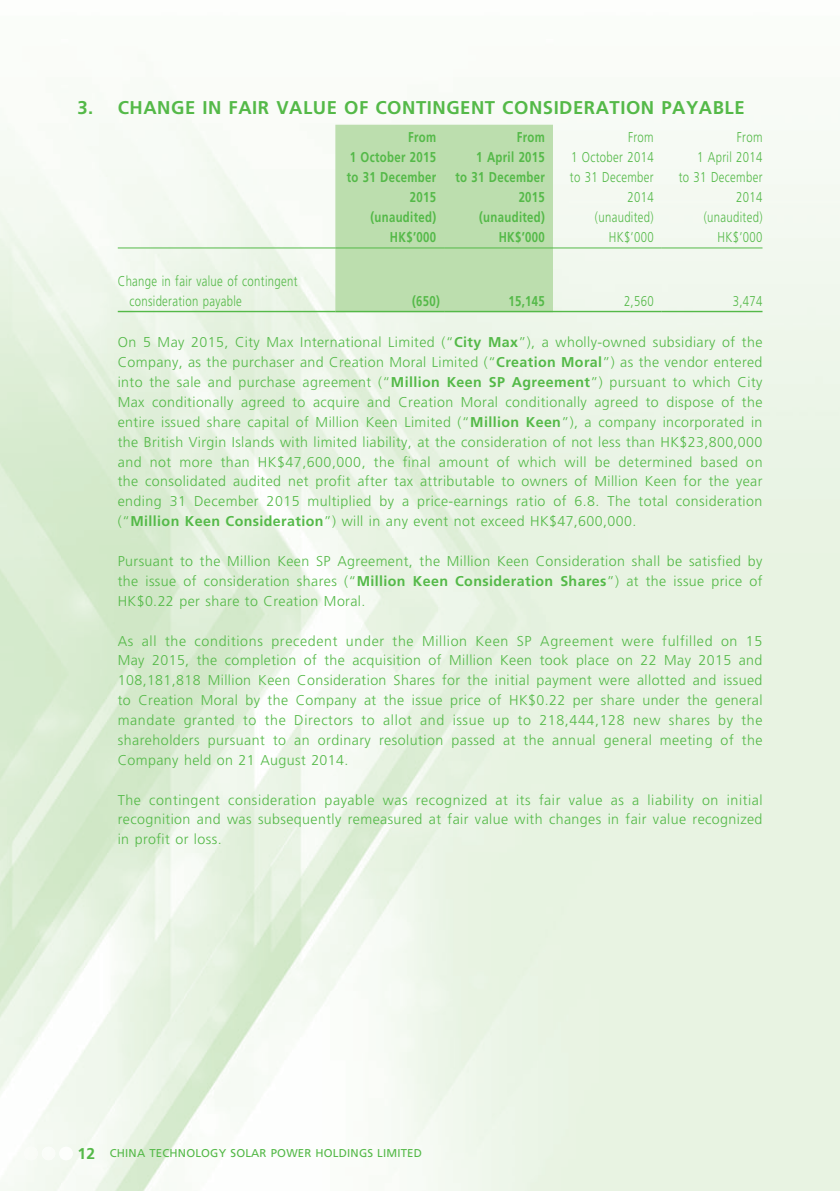
<style>
.page{position:relative;width:840px;height:1191px;background:#fff}
.page>*{position:absolute;margin:0;border:0;box-sizing:border-box;transform-origin:0 0}
.t1{font:700 18.4px "Frutiger LT Std";letter-spacing:.03em;color:#54b948}
.t2{font:300 14.2px/19.8px "Frutiger LT Std";letter-spacing:.03em;color:#54b948;text-align:justify}
.t3{font:300 14.2px/19.8px "Frutiger LT Std";letter-spacing:.03em;color:#54b948;text-align:right;scale:.8 1}
.t4{font:700 14.2px/19.8px "Frutiger LT Std";letter-spacing:.03em;color:#54b948;text-align:right;scale:.8 1}
.t5{font:11.4px "Frutiger LT Std";letter-spacing:.015em;color:#54b948}
.s1{font-weight:700}
.s2{font-weight:700;font-size:15.6px}
</style>
<div class="page">
<div style="left:335px;top:125px;width:217px;height:186px;background:#bcdeae"></div>
<hr style="left:118px;top:248px;width:217px;height:1px;background:#54b948">
<hr style="left:335px;top:248px;width:109px;height:1px;background:#54b948">
<hr style="left:444px;top:248px;width:108px;height:1px;background:#54b948">
<hr style="left:552px;top:248px;width:109px;height:1px;background:#54b948">
<hr style="left:661px;top:248px;width:101px;height:1px;background:#54b948">
<hr style="left:118px;top:311px;width:217px;height:1px;background:#54b948">
<hr style="left:335px;top:311px;width:109px;height:1px;background:#54b948">
<hr style="left:444px;top:311px;width:108px;height:1px;background:#54b948">
<hr style="left:552px;top:311px;width:109px;height:1px;background:#54b948">
<hr style="left:661px;top:311px;width:101px;height:1px;background:#54b948">
<p class="t1" style="left:77px;top:100px;width:668px">3. CHANGE IN FAIR VALUE OF CONTINGENT CONSIDERATION PAYABLE</p>
<p class="t4" style="left:346px;top:128px;width:113px">From<br>1 October 2015 to 31 December<br>2015</p>
<p class="t4" style="left:455px;top:128px;width:113px">From<br>1 April 2015<br>to 31 December<br>2015</p>
<p class="t3" style="left:569px;top:128px;width:106px">From<br>1 October 2014 to 31 December<br>2014</p>
<p class="t3" style="left:678px;top:128px;width:106px">From<br>1 April 2014<br>to 31 December<br>2014</p>
<p class="t4" style="left:370px;top:208px;width:84px">(unaudited)</p>
<p class="t4" style="left:479px;top:208px;width:84px">(unaudited)</p>
<p class="t3" style="left:594px;top:208px;width:75px">(unaudited)</p>
<p class="t3" style="left:703px;top:208px;width:75px">(unaudited)</p>
<p class="t4" style="left:390px;top:227px;width:59px">HK$’000</p>
<p class="t4" style="left:498px;top:227px;width:59px">HK$’000</p>
<p class="t3" style="left:608px;top:228px;width:58px">HK$’000</p>
<p class="t3" style="left:717px;top:228px;width:58px">HK$’000</p>
<p class="t3" style="left:129px;top:272px;width:211px;text-align:left;text-indent:-12px">Change in fair value of contingent consideration payable</p>
<p class="t4" style="left:412px;top:291px;width:36px">(650)</p>
<p class="t4" style="left:508px;top:291px;width:47px">15,145</p>
<p class="t3" style="left:623px;top:291px;width:39px">2,560</p>
<p class="t3" style="left:732px;top:291px;width:39px">3,474</p>
<p class="t2" style="left:118px;top:333px;width:646px">On 5 May 2015, City Max International Limited (“<span class="s1">City Max</span>”), a wholly-owned subsidiary of the Company, as the purchaser and Creation Moral Limited (“<span class="s1">Creation Moral</span>”) as the vendor entered into the sale and purchase agreement (“<span class="s1">Million Keen SP Agreement</span>”) pursuant to which City Max conditionally agreed to acquire and Creation Moral conditionally agreed to dispose of the entire issued share capital of Million Keen Limited (“<span class="s1">Million Keen</span>”), a company incorporated in the British Virgin Islands with limited liability, at the consideration of not less than HK$23,800,000 and not more than HK$47,600,000, the final amount of which will be determined based on the consolidated audited net profit after tax attributable to owners of Million Keen for the year ending 31 December 2015 multiplied by a price-earnings ratio of 6.8. The total consideration (“<span class="s1">Million Keen Consideration</span>”) will in any event not exceed HK$47,600,000.</p>
<p class="t2" style="left:118px;top:552px;width:646px">Pursuant to the Million Keen SP Agreement, the Million Keen Consideration shall be satisfied by the issue of consideration shares (“<span class="s1">Million Keen Consideration Shares</span>”) at the issue price of HK$0.22 per share to Creation Moral.</p>
<p class="t2" style="left:118px;top:631px;width:646px">As all the conditions precedent under the Million Keen SP Agreement were fulfilled on 15<br>May 2015, the completion of the acquisition of Million Keen took place on 22 May 2015 and 108,181,818 Million Keen Consideration Shares for the initial payment were allotted and issued to Creation Moral by the Company at the issue price of HK$0.22 per share under the general mandate granted to the Directors to allot and issue up to 218,444,128 new shares by the shareholders pursuant to an ordinary resolution passed at the annual general meeting of the Company held on 21 August 2014.</p>
<p class="t2" style="left:118px;top:790px;width:646px">The contingent consideration payable was recognized at its fair value as a liability on initial recognition and was subsequently remeasured at fair value with changes in fair value recognized in profit or loss.</p>
<p class="t5" style="left:77px;top:1146px;width:346px"><span class="s2">12</span> CHINA TECHNOLOGY SOLAR POWER HOLDINGS LIMITED</p>
</div>
